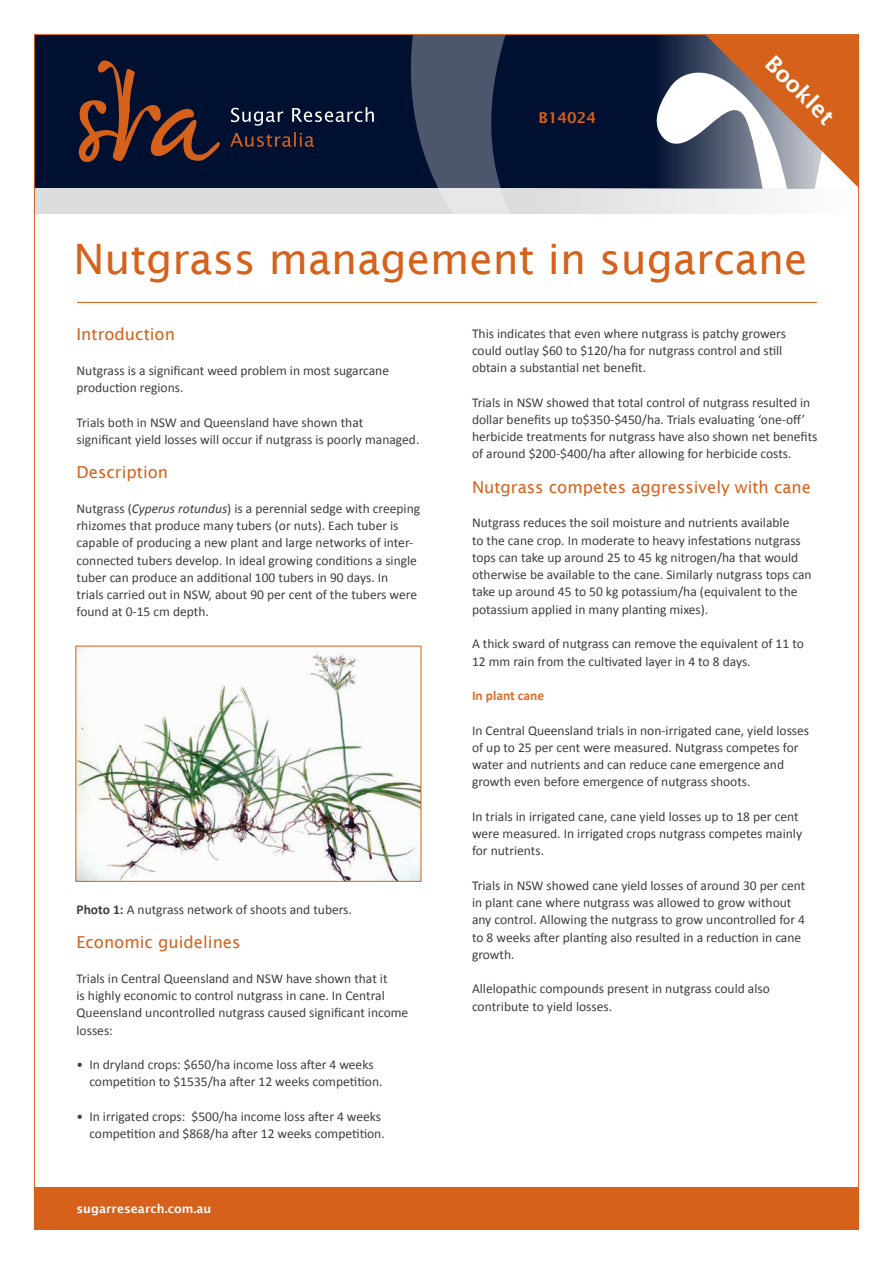
<style>
.page{position:relative;width:893px;height:1263px;background:#fff}
.page>*{position:absolute;margin:0;border:0;box-sizing:border-box;transform-origin:0 0}
.t1{font:42px "Lucida Sans";color:#d6611b}
.t2{font:600 22.5px "Lucida Sans";color:#fff}
.t3{font:16.5px "Lucida Sans";color:#d6611b}
.t4{font:600 15px "Lucida Sans";color:#d6611b}
.t5{font:13.5px/17.2px "Calibri";color:#3e3e3f}
.t6{font:700 13.5px "Calibri";color:#d96e2c}
.t7{font:600 12px "Lucida Sans";color:#fff}
.s1{font-style:italic}
.s2{font-weight:700}
</style>
<div class="page">
<div style="left:34px;top:35px;width:825px;height:153px;background:#001030"></div>
<div style="left:34px;top:1187px;width:825px;height:42px;background:#d6611b"></div>
<svg style="left:78px;top:60px;width:142px;height:102px"></svg>
<svg style="left:230px;top:132px;width:84px;height:15px"></svg>
<svg style="left:231px;top:107px;width:143px;height:19px"></svg>
<svg style="left:653px;top:72px;width:207px;height:319px"></svg>
<svg style="left:706px;top:36px;width:151px;height:152px;background:#bd8669"></svg>
<svg style="left:36px;top:188px;width:821px;height:26px;fill:#dcdddf"></svg>
<svg style="left:409px;top:36px;width:274px;height:178px"></svg>
<hr style="left:77px;top:302px;width:740px;height:1px;background:#d6611b">
<img style="left:78px;top:648px;width:341px;height:232px">
<div style="left:76px;top:646px;width:345px;height:236px;border:1px solid #d6611b"></div>
<p class="t4" style="left:539px;top:109px;width:59px">B14024</p>
<h2 class="t2" style="left:778px;top:50px;width:88px;rotate:45deg">Booklet</h2>
<h1 class="t1" style="left:73px;top:235px;width:736px">Nutgrass management in sugarcane</h1>
<p class="t3" style="left:77px;top:325px;width:100px">Introduction</p>
<p class="t5" style="left:77px;top:362px;width:314px">Nutgrass is a significant weed problem in most sugarcane production regions.</p>
<p class="t5" style="left:77px;top:413px;width:344px">Trials both in NSW and Queensland have shown that significant yield losses will occur if nutgrass is poorly managed.</p>
<p class="t3" style="left:77px;top:463px;width:93px">Description</p>
<p class="t5" style="left:77px;top:500px;width:345px">Nutgrass (<span class="s1">Cyperus rotundus</span>) is a perennial sedge with creeping rhizomes that produce many tubers (or nuts). Each tuber is capable of producing a new plant and large networks of inter&shy;connected tubers develop. In ideal growing conditions a single tuber can produce an additional 100 tubers in 90 days. In<br>trials carried out in NSW, about 90 per cent of the tubers were found at 0-15 cm depth.</p>
<p class="t5" style="left:77px;top:901px;width:277px"><span class="s2">Photo 1:</span> A nutgrass network of shoots and tubers.</p>
<p class="t3" style="left:77px;top:933px;width:166px">Economic guidelines</p>
<p class="t5" style="left:77px;top:970px;width:333px">Trials in Central Queensland and NSW have shown that it<br>is highly economic to control nutgrass in cane. In Central Queensland uncontrolled nutgrass caused significant income losses:</p>
<p class="t5" style="left:89px;top:1056px;width:295px;text-indent:-13px">• In dryland crops: $650/ha income loss after 4 weeks competition to $1535/ha after 12 weeks competition.</p>
<p class="t5" style="left:77px;top:1108px;width:310px;text-align:right">• In irrigated crops: $500/ha income loss after 4 weeks competition and $868/ha after 12 weeks competition.</p>
<p class="t7" style="left:77px;top:1201px;width:136px">sugarresearch.com.au</p>
<p class="t5" style="left:472px;top:325px;width:316px">This indicates that even where nutgrass is patchy growers could outlay $60 to $120/ha for nutgrass control and still obtain a substantial net benefit.</p>
<p class="t5" style="left:472px;top:394px;width:347px">Trials in NSW showed that total control of nutgrass resulted in dollar benefits up to$350-$450/ha. Trials evaluating ‘one-off’ herbicide treatments for nutgrass have also shown net benefits of around $200-$400/ha after allowing for herbicide costs.</p>
<p class="t3" style="left:472px;top:478px;width:341px">Nutgrass competes aggressively with cane</p>
<p class="t5" style="left:472px;top:514px;width:341px">Nutgrass reduces the soil moisture and nutrients available<br>to the cane crop. In moderate to heavy infestations nutgrass tops can take up around 25 to 45 kg nitrogen/ha that would otherwise be available to the cane. Similarly nutgrass tops can take up around 45 to 50 kg potassium/ha (equivalent to the potassium applied in many planting mixes).</p>
<p class="t5" style="left:472px;top:635px;width:333px">A thick sward of nutgrass can remove the equivalent of 11 to<br>12 mm rain from the cultivated layer in 4 to 8 days.</p>
<p class="t6" style="left:472px;top:687px;width:74px">In plant cane</p>
<p class="t5" style="left:472px;top:721px;width:339px">In Central Queensland trials in non-irrigated cane, yield losses of up to 25 per cent were measured. Nutgrass competes for water and nutrients and can reduce cane emergence and growth even before emergence of nutgrass shoots.</p>
<p class="t5" style="left:472px;top:808px;width:332px">In trials in irrigated cane, cane yield losses up to 18 per cent were measured. In irrigated crops nutgrass competes mainly for nutrients.</p>
<p class="t5" style="left:472px;top:877px;width:335px">Trials in NSW showed cane yield losses of around 30 per cent in plant cane where nutgrass was allowed to grow without any control. Allowing the nutgrass to grow uncontrolled for 4 to 8 weeks after planting also resulted in a reduction in cane growth.</p>
<p class="t5" style="left:472px;top:980px;width:299px">Allelopathic compounds present in nutgrass could also contribute to yield losses.</p>
</div>
